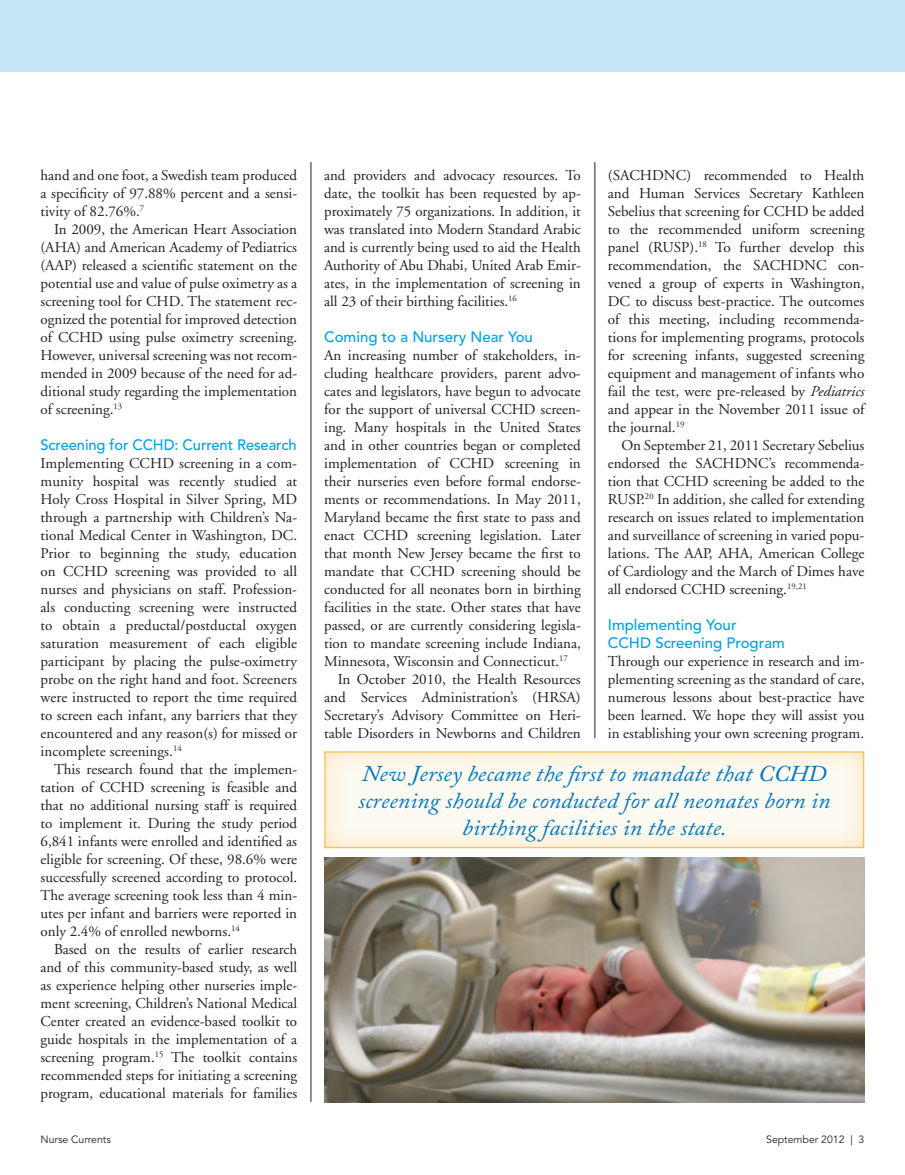
<style>
.page{position:relative;width:905px;height:1175px;background:#fff}
.page>*{position:absolute;margin:0;border:0;box-sizing:border-box;transform-origin:0 0}
.t1{font:italic 22.5px/27px "Adobe Caslon Pro";letter-spacing:.005em;color:#0078c0;text-align:center;scale:1.05 1}
.t2{font:15px/18px "Adobe Garamond";color:#231f20;text-align:justify}
.t3{font:500 15px/18px "Avenir";color:#00a1e3}
.t4{font:10.5px "Avenir";color:#231f20}
.s1{font-style:italic}
</style>
<div class="page">
<div style="left:0;top:0;width:904px;height:72px;background:#c6e6f8"></div>
<hr style="left:310px;top:162px;width:1px;height:940px;background:#231f20">
<hr style="left:594px;top:162px;width:1px;height:576px;background:#231f20">
<img style="left:324px;top:857px;width:540px;height:245px">
<div style="left:321px;top:749px;width:545px;height:102px;background:#f7ce71;opacity:.5"></div>
<p class="t2" style="left:40px;top:167px;width:258px">hand and one foot, a Swedish team produced a specificity of 97.88% percent and a sensi&shy;tivity of 82.76%.<sup>7</sup></p>
<p class="t2" style="left:41px;top:221px;width:258px;text-indent:14px">In 2009, the American Heart Association (AHA) and American Academy of Pediatrics (AAP) released a scientific statement on the potential use and value of pulse oximetry as a screening tool for CHD. The statement rec&shy;ognized the potential for improved detection of CCHD using pulse oximetry screening.<br>However, universal screening was not recom&shy;mended in 2009 because of the need for ad&shy;ditional study regarding the implementation of screening.<sup>13</sup></p>
<p class="t3" style="left:40px;top:436px;width:257px">Screening for CCHD: Current Research</p>
<p class="t2" style="left:40px;top:455px;width:258px">Implementing CCHD screening in a com&shy;munity hospital was recently studied at Holy Cross Hospital in Silver Spring, MD through a partnership with Children’s Na&shy;tional Medical Center in Washington, DC.<br>Prior to beginning the study, education on CCHD screening was provided to all nurses and physicians on staff. Profession&shy;als conducting screening were instructed to obtain a preductal/postductal oxygen saturation measurement of each eligible participant by placing the pulse-oximetry probe on the right hand and foot. Screeners were instructed to report the time required to screen each infant, any barriers that they encountered and any reason(s) for missed or incomplete screenings.<sup>14</sup></p>
<p class="t2" style="left:40px;top:761px;width:258px;text-indent:14px">This research found that the implemen&shy;tation of CCHD screening is feasible and that no additional nursing staff is required to implement it. During the study period 6,841 infants were enrolled and identified as eligible for screening. Of these, 98.6% were successfully screened according to protocol.<br>The average screening took less than 4 min&shy;utes per infant and barriers were reported in only 2.4% of enrolled newborns.<sup>14</sup></p>
<p class="t2" style="left:41px;top:941px;width:258px;text-indent:13px">Based on the results of earlier research and of this community-based study, as well as experience helping other nurseries imple&shy;ment screening, Children’s National Medical Center created an evidence-based toolkit to guide hospitals in the implementation of a screening program.<sup>15</sup> The toolkit contains recommended steps for initiating a screening program, educational materials for families</p>
<p class="t2" style="left:324px;top:167px;width:258px">and providers and advocacy resources. To date, the toolkit has been requested by ap&shy;proximately 75 organizations. In addition, it was translated into Modern Standard Arabic and is currently being used to aid the Health Authority of Abu Dhabi, United Arab Emir&shy;ates, in the implementation of screening in all 23 of their birthing facilities.<sup>16</sup></p>
<p class="t3" style="left:324px;top:328px;width:210px">Coming to a Nursery Near You</p>
<p class="t2" style="left:324px;top:347px;width:258px">An increasing number of stakeholders, in-</p>
<p class="t2" style="left:324px;top:365px;width:258px">cluding healthcare providers, parent advo-</p>
<p class="t2" style="left:324px;top:383px;width:258px">cates and legislators, have begun to advocate</p>
<p class="t2" style="left:324px;top:401px;width:258px">for the support of universal CCHD screen-</p>
<p class="t2" style="left:324px;top:419px;width:258px">ing. Many hospitals in the United States</p>
<p class="t2" style="left:324px;top:437px;width:258px">and in other countries began or completed</p>
<p class="t2" style="left:324px;top:455px;width:258px">implementation of CCHD screening in</p>
<p class="t2" style="left:324px;top:473px;width:258px">their nurseries even before formal endorse-</p>
<p class="t2" style="left:324px;top:491px;width:258px">ments or recommendations. In May 2011,</p>
<p class="t2" style="left:324px;top:509px;width:258px">Maryland became the first state to pass and</p>
<p class="t2" style="left:324px;top:527px;width:258px">enact CCHD screening legislation. Later</p>
<p class="t2" style="left:324px;top:545px;width:258px">that month New Jersey became the first to</p>
<p class="t2" style="left:324px;top:563px;width:258px">mandate that CCHD screening should be</p>
<p class="t2" style="left:324px;top:581px;width:258px">conducted for all neonates born in birthing</p>
<p class="t2" style="left:324px;top:599px;width:258px">facilities in the state. Other states that have</p>
<p class="t2" style="left:324px;top:617px;width:258px">passed, or are currently considering legisla-</p>
<p class="t2" style="left:324px;top:635px;width:258px">tion to mandate screening include Indiana,</p>
<p class="t2" style="left:324px;top:653px;width:245px">Minnesota, Wisconsin and Connecticut.<sup>17</sup></p>
<p class="t2" style="left:338px;top:671px;width:245px">In October 2010, the Health Resources</p>
<p class="t2" style="left:324px;top:689px;width:258px">and Services Administration’s (HRSA)</p>
<p class="t2" style="left:324px;top:707px;width:258px">Secretary’s Advisory Committee on Heri-</p>
<p class="t2" style="left:324px;top:725px;width:258px">table Disorders in Newborns and Children</p>
<p class="t2" style="left:607px;top:167px;width:258px">(SACHDNC) recommended to Health and Human Services Secretary Kathleen Sebelius that screening for CCHD be added to the recommended uniform screening panel (RUSP).<sup>18</sup> To further develop this recommendation, the SACHDNC con&shy;vened a group of experts in Washington, DC to discuss best-practice. The outcomes of this meeting, including recommenda&shy;tions for implementing programs, protocols for screening infants, suggested screening equipment and management of infants who fail the test, were pre-released by <span class="s1">Pediatrics </span>and appear in the November 2011 issue of the journal.<sup>19</sup></p>
<p class="t2" style="left:608px;top:437px;width:258px;text-indent:14px">On September 21, 2011 Secretary Sebelius endorsed the SACHDNC’s recommenda&shy;tion that CCHD screening be added to the RUSP.<sup>20</sup> In addition, she called for extending research on issues related to implementation and surveillance of screening in varied popu&shy;lations. The AAP, AHA, American College of Cardiology and the March of Dimes have all endorsed CCHD screening.<sup>19,21</sup></p>
<p class="t3" style="left:607px;top:616px;width:179px">Implementing Your<br>CCHD Screening Program</p>
<p class="t2" style="left:607px;top:653px;width:258px">Through our experience in research and im&shy;plementing screening as the standard of care, numerous lessons about best-practice have been learned. We hope they will assist you in establishing your own screening program.</p>
<h1 class="t1" style="left:358px;top:759px;width:451px">New Jersey became the first to mandate that CCHD screening should be conducted for all neonates born in birthing facilities in the state.</h1>
<p class="t4" style="left:40px;top:1132px;width:72px">Nurse Currents</p>
<p class="t4" style="left:766px;top:1132px;width:100px">September 2012 | 3</p>
</div>
